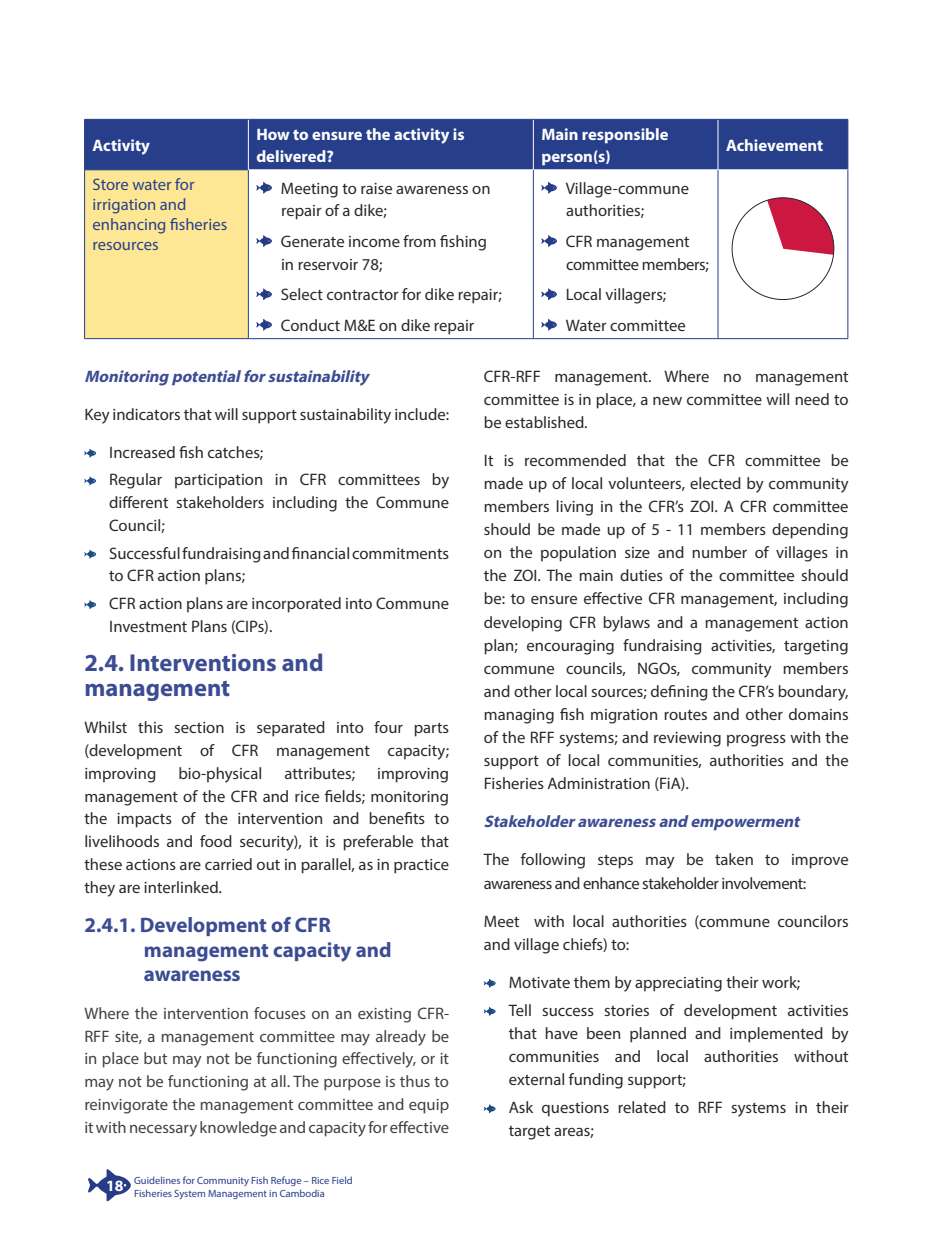
<style>
.page{position:relative;width:943px;height:1241px;background:#fff}
.page>*{position:absolute;margin:0;border:0;box-sizing:border-box;transform-origin:0 0}
.t1{font:700 24.5px/24.5px "Myriad Pro";color:#3c4c93}
.t2{font:700 21px/24.5px "Myriad Pro";color:#3c4c93}
.t3{font:16.62px/23.1px "Myriad Pro";color:#292829}
.t4{font:16.62px/22.8px "Myriad Pro";color:#414042;text-align:justify}
.t5{font:16.62px/23.1px "Myriad Pro";letter-spacing:-.03em;color:#292829}
.t6{font:700 16.62px/21.5px "Myriad Pro";color:#fff}
.t7{font:italic 700 16.62px "Myriad Pro";color:#3c4c93}
.t8{font:16.62px/19.9px "Myriad Pro";color:#273f8b}
.t9{font:16.62px/22.8px "Myriad Pro";letter-spacing:-.02em;color:#292829}
.t10{font:10.5px/12.6px "Myriad Pro";color:#263c87;text-align:center}
.s1{font-weight:700;font-size:15.75px;color:#fff}
</style>
<div class="page">
<svg style="left:84px;top:448px;width:12px;height:9px"></svg>
<svg style="left:84px;top:476px;width:12px;height:9px"></svg>
<svg style="left:84px;top:549px;width:12px;height:9px"></svg>
<svg style="left:84px;top:600px;width:12px;height:9px"></svg>
<svg style="left:484px;top:979px;width:12px;height:8px"></svg>
<svg style="left:484px;top:1007px;width:12px;height:8px"></svg>
<svg style="left:484px;top:1104px;width:12px;height:9px"></svg>
<div style="left:85px;top:120px;width:762px;height:49px;background:#273f8b"></div>
<div style="left:85px;top:170px;width:163px;height:168px;background:#fee794"></div>
<hr style="left:84px;top:170px;width:1px;height:168px;background:#273f8b">
<hr style="left:84px;top:338px;width:164px;height:1px;background:#273f8b">
<hr style="left:248px;top:338px;width:285px;height:1px;background:#273f8b">
<hr style="left:533px;top:338px;width:185px;height:1px;background:#273f8b">
<hr style="left:718px;top:338px;width:130px;height:1px;background:#273f8b">
<hr style="left:248px;top:170px;width:1px;height:168px;background:#273f8b">
<hr style="left:533px;top:170px;width:1px;height:168px;background:#273f8b">
<hr style="left:717px;top:170px;width:1px;height:168px;background:#273f8b">
<hr style="left:847px;top:170px;width:1px;height:168px;background:#273f8b">
<hr style="left:84px;top:169px;width:164px;height:1px;background:#263c87">
<hr style="left:248px;top:119px;width:1px;height:50px;background:#fff">
<hr style="left:533px;top:119px;width:1px;height:50px;background:#fff">
<hr style="left:717px;top:119px;width:1px;height:50px;background:#fff">
<hr style="left:84px;top:119px;width:164px;height:1px;background:#263c87">
<hr style="left:84px;top:119px;width:1px;height:50px;background:#263c87">
<hr style="left:248px;top:119px;width:285px;height:1px;background:#263c87">
<hr style="left:533px;top:119px;width:185px;height:1px;background:#263c87">
<hr style="left:718px;top:119px;width:130px;height:1px;background:#263c87">
<hr style="left:847px;top:119px;width:1px;height:50px;background:#263c87">
<svg style="left:256px;top:182px;width:16px;height:12px"></svg>
<svg style="left:256px;top:235px;width:16px;height:12px"></svg>
<svg style="left:256px;top:288px;width:16px;height:12px"></svg>
<svg style="left:256px;top:319px;width:16px;height:11px"></svg>
<svg style="left:541px;top:182px;width:16px;height:12px"></svg>
<svg style="left:541px;top:235px;width:16px;height:12px"></svg>
<svg style="left:541px;top:288px;width:16px;height:12px"></svg>
<svg style="left:541px;top:319px;width:16px;height:11px"></svg>
<svg style="left:767px;top:198px;width:66px;height:57px"></svg>
<svg style="left:88px;top:1169px;width:43px;height:32px"></svg>
<p class="t6" style="left:93px;top:134px;width:59px">Activity</p>
<p class="t6" style="left:256px;top:123px;width:210px">How to ensure the activity is delivered?</p>
<p class="t6" style="left:541px;top:123px;width:129px">Main responsible person(s)</p>
<p class="t6" style="left:726px;top:134px;width:99px">Achievement</p>
<p class="t8" style="left:93px;top:174px;width:136px">Store water for irrigation and enhancing fisheries resources</p>
<p class="t3" style="left:281px;top:176px;width:211px">Meeting to raise awareness on repair of a dike;</p>
<p class="t3" style="left:566px;top:176px;width:125px">Village-commune authorities;</p>
<p class="t9" style="left:566px;top:229px;width:145px">CFR management committee members;</p>
<p class="t3" style="left:566px;top:279px;width:121px;line-height:30.4px">Local villagers;<br>Water committee</p>
<p class="t3" style="left:281px;top:229px;width:208px">Generate income from fishing in reservoir 78;</p>
<p class="t3" style="left:281px;top:279px;width:222px;line-height:30.4px">Select contractor for dike repair;<br>Conduct M&amp;E on dike repair</p>
<p class="t7" style="left:84px;top:366px;width:290px">Monitoring potentialforsustainability</p>
<p class="t3" style="left:84px;top:402px;width:366px">Key indicators that will support sustainability include:</p>
<p class="t3" style="left:109px;top:438px;width:341px;line-height:27.7px">Increased fish catches;<br>Regular participation in CFR committees by</p>
<p class="t3" style="left:109px;top:491px;width:341px">different stakeholders including the Commune<br>Council;</p>
<p class="t3" style="left:109px;top:541px;width:341px">Successful fundraising and financial commitments to CFR action plans;</p>
<p class="t3" style="left:109px;top:591px;width:341px">CFR action plans are incorporated into Commune<br>Investment Plans (CIPs).</p>
<h1 class="t1" style="left:84px;top:650px;width:241px">2.4. Interventions and management</h1>
<p class="t3" style="left:84px;top:716px;width:366px;text-align:justify">Whilst this section is separated into four parts (development of CFR management capacity; improving</p>
<p class="t3" style="left:178px;top:761px;width:85px">bio-physical</p>
<p class="t3" style="left:284px;top:761px;width:72px">attributes;</p>
<p class="t3" style="left:84px;top:761px;width:366px;text-align:justify;text-indent:293px">improving management of the CFR and rice fields; monitoring the impacts of the intervention and benefits to livelihoods and food security), it is preferable that these actions are carried out in parallel, as in practice they are interlinked.</p>
<p class="t2" style="left:144px;top:912px;width:249px;text-indent:-60px">2.4.1. Development of CFR management capacity and awareness</p>
<p class="t4" style="left:84px;top:1001px;width:366px">Where the intervention focuses on an existing CFR-RFF site, a management committee may already be in place but may not be functioning effectively, or it may not be functioning at all. The purpose is thus to reinvigorate the management committee and equip it with necessary knowledge and capacity for effective</p>
<p class="t10" style="left:106px;top:1174px;width:248px"><span class="s1">18</span> Guidelines for Community Fish Refuge – Rice Field<br>Fisheries System Management in Cambodia</p>
<p class="t3" style="left:484px;top:365px;width:366px;text-align:justify">CFR-RFF management. Where no management committee is in place, a new committee will need to be established.</p>
<p class="t3" style="left:484px;top:448px;width:366px;text-align:justify">It is recommended that the CFR committee be made up of local volunteers, elected by community members living in the CFR’s ZOI. A CFR committee should be made up of 5 - 11 members depending on the population size and number of villages in the ZOI. The main duties of the committee should be: to ensure effective CFR management, including developing CFR bylaws and a management action plan; encouraging fundraising activities, targeting commune councils, NGOs, community members and other local sources; defining the CFR’s boundary, managing fish migration routes and other domains of the RFF systems; and reviewing progress with the support of local communities, authorities and the Fisheries Administration (FiA).</p>
<p class="t7" style="left:484px;top:810px;width:321px">Stakeholderawarenessand empowerment</p>
<p class="t5" style="left:484px;top:847px;width:366px">The following steps may be taken to improve awareness and enhance stakeholder involvement:</p>
<p class="t3" style="left:484px;top:909px;width:366px">Meet with local authorities (commune councilors and village chiefs) to:</p>
<p class="t3" style="left:508px;top:967px;width:341px;line-height:28px">Motivate them by appreciating their work;<br>Tell success stories of development activities</p>
<p class="t3" style="left:508px;top:1021px;width:341px;text-align:justify">that have been planned and implemented by communities and local authorities without external funding support;</p>
<p class="t3" style="left:508px;top:1095px;width:341px">Ask questions related to RFF systems in their target areas;</p>
</div>
